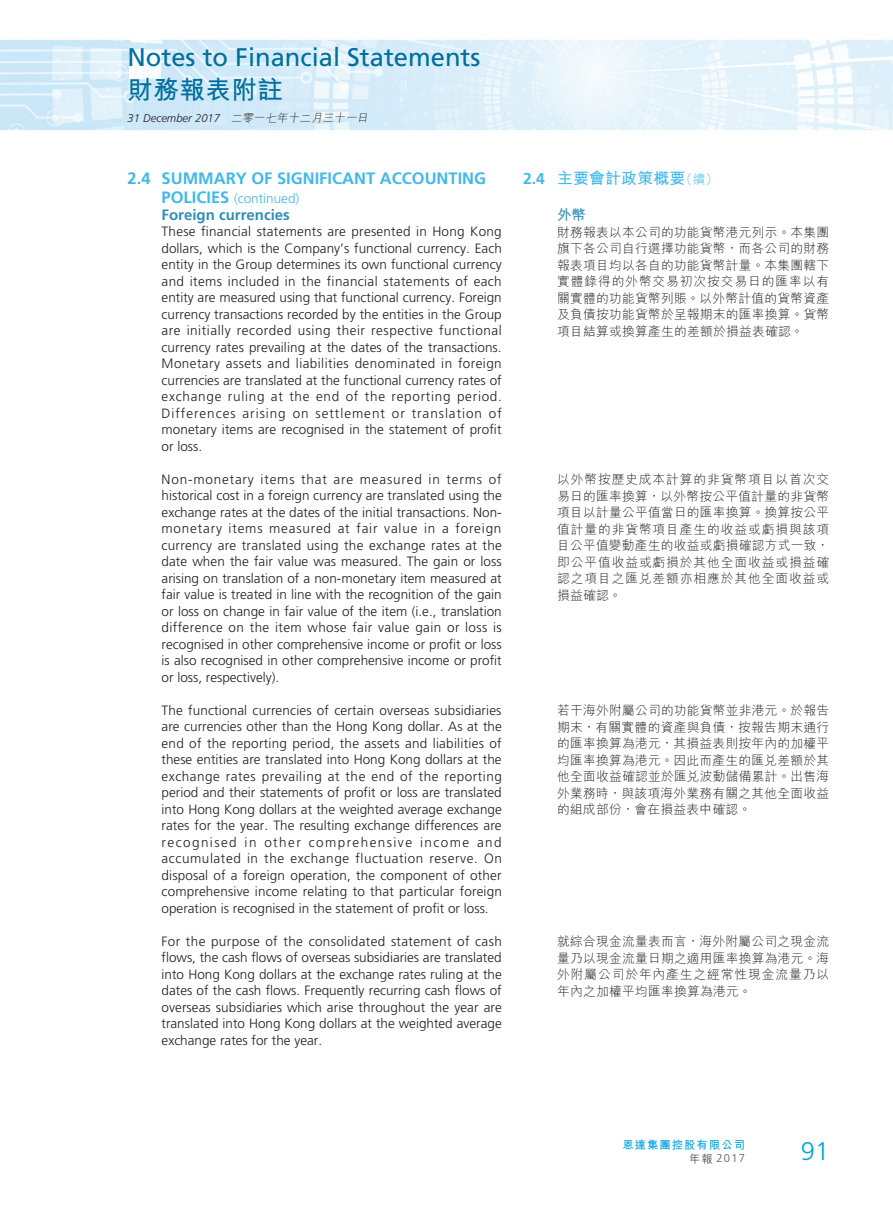
<style>
.page{position:relative;width:893px;height:1212px;background:#fff}
.page>*{position:absolute;margin:0;border:0;box-sizing:border-box;transform-origin:0 0}
.t1{font:25.5px "Frutiger LT Std";color:#006f9b}
.t2{font:700 25.5px "M Hei HK";letter-spacing:.02em;color:#006f9b}
.t3{font:300 25.5px "Frutiger LT Std";color:#00a5e3}
._01_H1_E{font:700 16.5px "Frutiger LT Std";color:#41b9ea}
._001_H1_C{font:700 15.75px "M Hei HK";letter-spacing:.02em;color:#41b9ea}
._02_H2_E{font:700 15px "Frutiger LT Std";color:#318fb6}
._002_H2_C{font:700 14.25px "M Hei HK";color:#318fb6}
._00_txt_E{font:300 13.5px/16.5px "Frutiger LT Std";color:#231f20;text-align:justify}
._01_H1_E-2{font:300 13.5px "Frutiger LT Std";color:#41b9ea}
._000_txt_C{font:300 12.75px/16.5px "M Hei HK";letter-spacing:.02em;color:#231f20;text-align:justify}
.t4{font:italic 300 11.25px "Frutiger LT Std";color:#231f20}
.t5{font:700 11.25px "M Hei HK";letter-spacing:.1em;color:#00a5e3}
.t6{font:300 11.25px "Frutiger LT Std";color:#57585a}
.s1{font-family:"M Hei HK"}
.s2{font-weight:700;font-size:16.5px}
.s3{font-family:"Frutiger LT Std"}
.s4{font-weight:300;font-size:12.75px}
.s5{font-family:"M Hei HK";font-weight:500}
</style>
<div class="page">
<img style="left:0;top:39px;width:893px;height:91px">
<h1 class="t1" style="left:128px;top:42px;width:354px">Notes to Financial Statements</h1>
<h1 class="t2" style="left:128px;top:71px;width:157px">財務報表附註</h1>
<p class="t4" style="left:128px;top:111px;width:244px">31 December 2017 <span class="s1">二零一七年十二月三十一日</span></p>
<p class="_01_H1_E" style="left:128px;top:168px;width:360px">2.4 SUMMARY OF SIGNIFICANT ACCOUNTING</p>
<p class="_01_H1_E-2" style="left:162px;top:191px;width:139px"><span class="s2">POLICIES</span> (continued)</p>
<p class="_02_H2_E" style="left:162px;top:206px;width:130px">Foreign currencies</p>
<p class="_00_txt_E" style="left:162px;top:224px;width:342px">These financial statements are presented in Hong Kong dollars, which is the Company’s functional currency. Each entity in the Group determines its own functional currency and items included in the financial statements of each entity are measured using that functional currency. Foreign currency transactions recorded by the entities in the Group are initially recorded using their respective functional currency rates prevailing at the dates of the transactions.<br>Monetary assets and liabilities denominated in foreign currencies are translated at the functional currency rates of exchange ruling at the end of the reporting period.<br>Differences arising on settlement or translation of monetary items are recognised in the statement of profit or loss.</p>
<p class="_00_txt_E" style="left:162px;top:471px;width:342px">Non-monetary items that are measured in terms of historical cost in a foreign currency are translated using the exchange rates at the dates of the initial transactions. Non&shy;monetary items measured at fair value in a foreign currency are translated using the exchange rates at the date when the fair value was measured. The gain or loss arising on translation of a non-monetary item measured at fair value is treated in line with the recognition of the gain or loss on change in fair value of the item (i.e., translation difference on the item whose fair value gain or loss is recognised in other comprehensive income or profit or loss is also recognised in other comprehensive income or profit or loss, respectively).</p>
<p class="_00_txt_E" style="left:162px;top:702px;width:342px">The functional currencies of certain overseas subsidiaries are currencies other than the Hong Kong dollar. As at the end of the reporting period, the assets and liabilities of these entities are translated into Hong Kong dollars at the exchange rates prevailing at the end of the reporting period and their statements of profit or loss are translated into Hong Kong dollars at the weighted average exchange rates for the year. The resulting exchange differences are recognised in other comprehensive income and accumulated in the exchange fluctuation reserve. On disposal of a foreign operation, the component of other comprehensive income relating to that particular foreign operation is recognised in the statement of profit or loss.</p>
<p class="_00_txt_E" style="left:162px;top:933px;width:342px">For the purpose of the consolidated statement of cash flows, the cash flows of overseas subsidiaries are translated into Hong Kong dollars at the exchange rates ruling at the dates of the cash flows. Frequently recurring cash flows of overseas subsidiaries which arise throughout the year are translated into Hong Kong dollars at the weighted average exchange rates for the year.</p>
<p class="_001_H1_C" style="left:523px;top:167px;width:197px"><span class="s3">2.4</span> 主要會計政策概要<span class="s4">（續）</span></p>
<p class="_002_H2_C" style="left:557px;top:205px;width:30px">外幣</p>
<p class="_000_txt_C" style="left:557px;top:224px;width:274px">財務報表以本公司的功能貨幣港元列示。本集團旗下各公司自行選擇功能貨幣，而各公司的財務報表項目均以各自的功能貨幣計量。本集團轄下實體錄得的外幣交易初次按交易日的匯率以有關實體的功能貨幣列賬。以外幣計值的貨幣資產及負債按功能貨幣於呈報期末的匯率換算。貨幣項目結算或換算產生的差額於損益表確認。</p>
<p class="_000_txt_C" style="left:557px;top:471px;width:274px">以外幣按歷史成本計算的非貨幣項目以首次交易日的匯率換算，以外幣按公平值計量的非貨幣項目以計量公平值當日的匯率換算。換算按公平值計量的非貨幣項目產生的收益或虧損與該項目公平值變動產生的收益或虧損確認方式一致，即公平值收益或虧損於其他全面收益或損益確認之項目之匯兌差額亦相應於其他全面收益或損益確認。</p>
<p class="_000_txt_C" style="left:557px;top:702px;width:274px">若干海外附屬公司的功能貨幣並非港元。於報告期末，有關實體的資產與負債，按報告期末通行的匯率換算為港元，其損益表則按年內的加權平均匯率換算為港元。因此而產生的匯兌差額於其他全面收益確認並於匯兌波動儲備累計。出售海外業務時，與該項海外業務有關之其他全面收益的組成部份，會在損益表中確認。</p>
<p class="_000_txt_C" style="left:557px;top:933px;width:274px">就綜合現金流量表而言，海外附屬公司之現金流量乃以現金流量日期之適用匯率換算為港元。海外附屬公司於年內產生之經常性現金流量乃以年內之加權平均匯率換算為港元。</p>
<p class="t5" style="left:622px;top:1136px;width:124px">恩達集團控股有限公司</p>
<p class="t6" style="left:689px;top:1152px;width:57px"><span class="s5">年報</span> 2017</p>
<h1 class="t3" style="left:801px;top:1136px;width:30px">91</h1>
</div>
